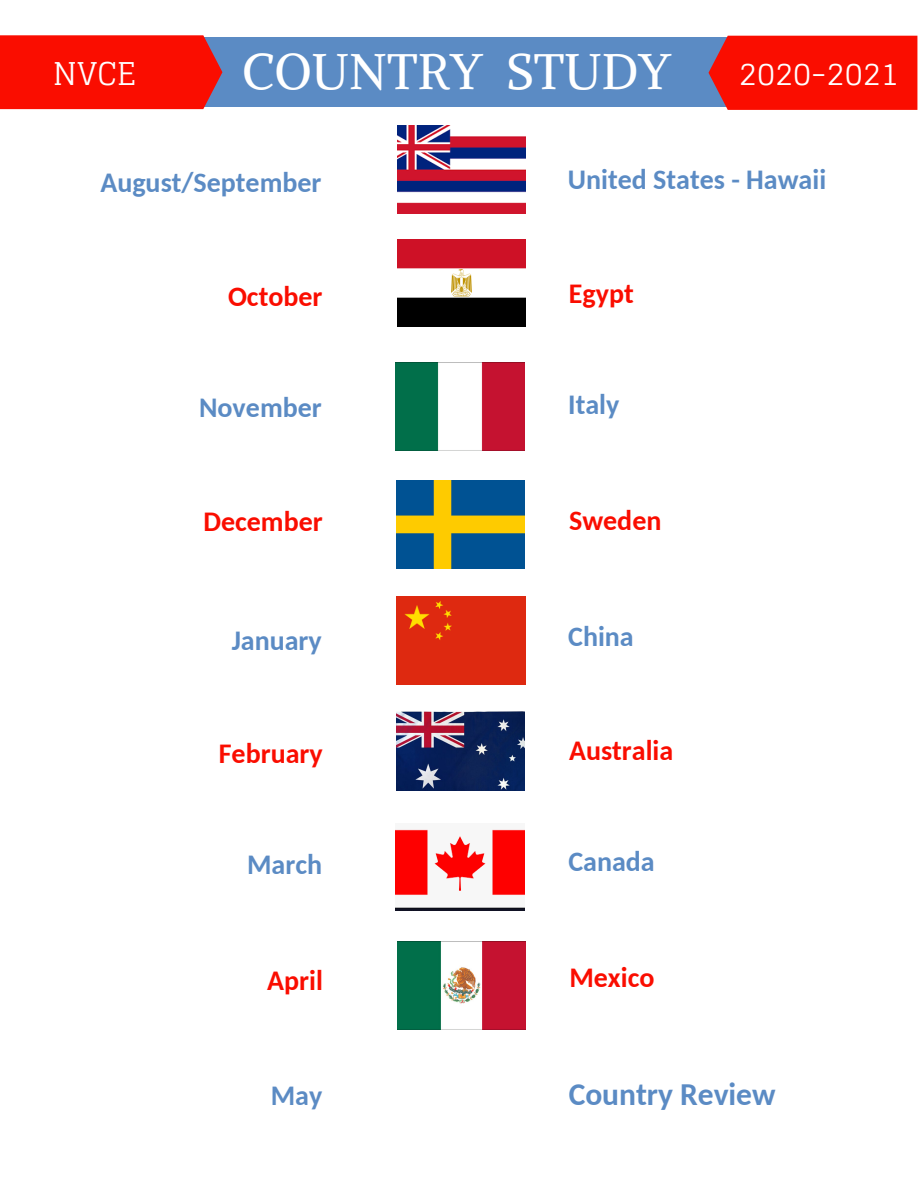
<style>
.page{position:relative;width:918px;height:1188px;background:#fff}
.page>*{position:absolute;margin:0;border:0;box-sizing:border-box;transform-origin:0 0}
.t1{font:49.8px "Alike";color:#fff}
.t2{font:700 31.5px "Carlito";color:#5b8bc4}
.t3{font:31.35px "Glegoo";color:#fff}
.t4{font:31.2px "Glegoo";color:#fff}
.t5{font:700 28.05px "Carlito";color:#5b8bc4}
.t6{font:700 28.05px "Carlito";color:#fa0d00}
</style>
<div class="page">
<div style="left:96px;top:37px;width:725px;height:70px;background:#5b8bc4"></div>
<img style="left:398px;top:125px;width:128px;height:88px">
<img style="left:397px;top:711px;width:127px;height:79px">
<div style="left:709px;top:36px;width:208px;height:74px;background:#fa0d00"></div>
<div style="left:0;top:35px;width:222px;height:74px;background:#fa0d00"></div>
<img style="left:398px;top:239px;width:128px;height:88px">
<img style="left:396px;top:362px;width:128px;height:88px">
<img style="left:396px;top:481px;width:129px;height:87px">
<div style="left:397px;top:596px;width:128px;height:88px;background:#de2910"></div>
<img style="left:396px;top:829px;width:128px;height:82px">
<img style="left:398px;top:941px;width:128px;height:88px">
<p class="t3" style="left:53px;top:56px;width:85px">NVCE</p>
<h1 class="t1" style="left:242px;top:40px;width:430px">COUNTRY STUDY</h1>
<p class="t4" style="left:739px;top:56px;width:162px">2020-2021</p>
<p class="t5" style="left:100px;top:171px;width:223px">August/September</p>
<p class="t5" style="left:568px;top:168px;width:260px">United States - Hawaii</p>
<p class="t6" style="left:228px;top:285px;width:96px">October</p>
<p class="t6" style="left:569px;top:282px;width:66px">Egypt</p>
<p class="t5" style="left:199px;top:396px;width:124px">November</p>
<p class="t5" style="left:568px;top:393px;width:53px">Italy</p>
<p class="t6" style="left:203px;top:510px;width:121px">December</p>
<p class="t6" style="left:569px;top:509px;width:94px">Sweden</p>
<p class="t5" style="left:232px;top:628px;width:92px">January</p>
<p class="t5" style="left:568px;top:625px;width:67px">China</p>
<p class="t6" style="left:219px;top:742px;width:105px">February</p>
<p class="t6" style="left:569px;top:739px;width:106px">Australia</p>
<p class="t5" style="left:247px;top:853px;width:76px">March</p>
<p class="t5" style="left:568px;top:850px;width:88px">Canada</p>
<p class="t6" style="left:267px;top:969px;width:57px">April</p>
<p class="t6" style="left:569px;top:966px;width:87px">Mexico</p>
<p class="t5" style="left:271px;top:1084px;width:53px">May</p>
<p class="t2" style="left:569px;top:1081px;width:208px">Country Review</p>
</div>
